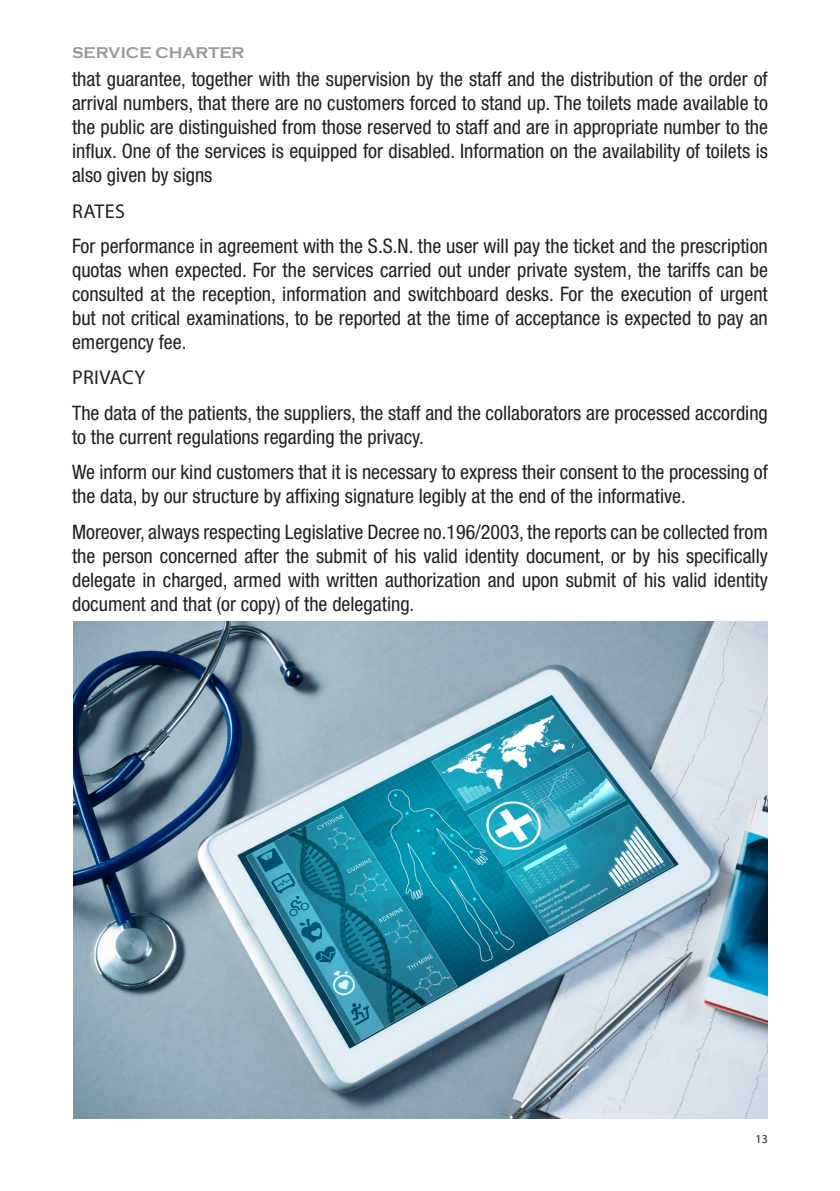
<style>
.page{position:relative;width:840px;height:1191px;background:#fff}
.page>*{position:absolute;margin:0;border:0;box-sizing:border-box;transform-origin:0 0}
.Brochure_Alta{font:condensed 20px/24px "Helvetica Neue LT Std";color:#231f20;text-align:justify}
.Brochure_Alta-2{font:20px "Myriad Pro";letter-spacing:.02em;color:#231f20}
.t1{font:700 16px "Copperplate Gothic";color:#99989b}
.t2{font:12px "Myriad Pro";color:#231f20}
</style>
<div class="page">
<img style="left:73px;top:621px;width:694px;height:498px">
<p class="t1" style="left:72px;top:44px;width:174px">SERVICE CHARTER</p>
<p class="Brochure_Alta" style="left:72px;top:67px;width:697px">that guarantee, together with the supervision by the staff and the distribution of the order of arrival numbers, that there are no customers forced to stand up. The toilets made available to the public are distinguished from those reserved to staff and are in appropriate number to the influx. One of the services is equipped for disabled. Information on the availability of toilets is also given by signs</p>
<p class="Brochure_Alta-2" style="left:72px;top:199px;width:54px">RATES</p>
<p class="Brochure_Alta" style="left:72px;top:234px;width:697px">For performance in agreement with the S.S.N. the user will pay the ticket and the prescription quotas when expected. For the services carried out under private system, the tariffs can be consulted at the reception, information and switchboard desks. For the execution of urgent but not critical examinations, to be reported at the time of acceptance is expected to pay an emergency fee.</p>
<p class="Brochure_Alta-2" style="left:72px;top:365px;width:75px">PRIVACY</p>
<p class="Brochure_Alta" style="left:72px;top:400px;width:697px">The data of the patients, the suppliers, the staff and the collaborators are processed according to the current regulations regarding the privacy.</p>
<p class="Brochure_Alta" style="left:72px;top:460px;width:697px">We inform our kind customers that it is necessary to express their consent to the processing of the data, by our structure by affixing signature legibly at the end of the informative.</p>
<p class="Brochure_Alta" style="left:72px;top:519px;width:697px">Moreover, always respecting Legislative Decree no.196/2003, the reports can be collected from the person concerned after the submit of his valid identity document, or by his specifically delegate in charged, armed with written authorization and upon submit of his valid identity document and that (or copy) of the delegating.</p>
<p class="t2" style="left:755px;top:1131px;width:14px">13</p>
</div>
